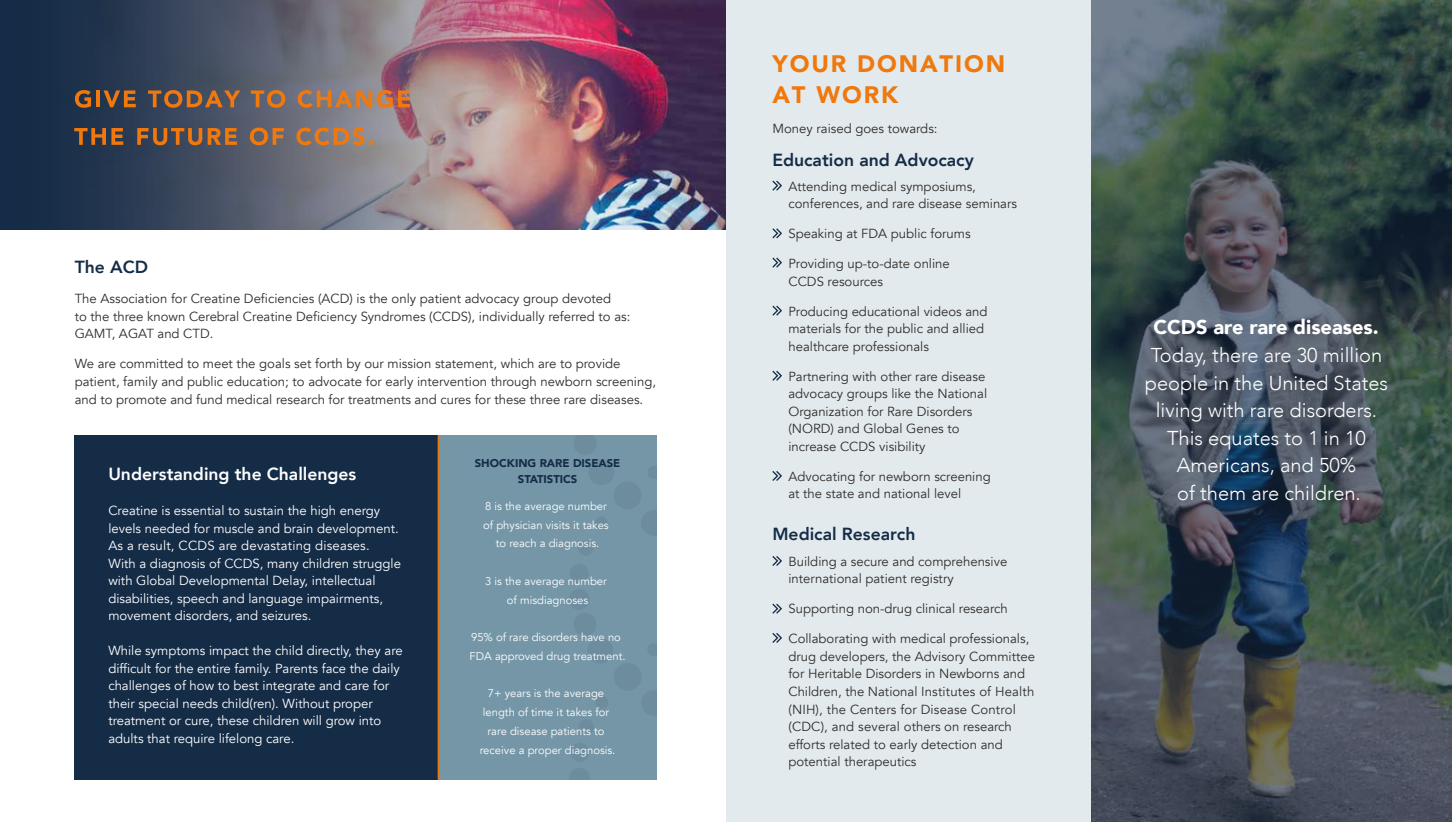
<style>
.page{position:relative;width:1452px;height:822px;background:#fff}
.page>*{position:absolute;margin:0;border:0;box-sizing:border-box;transform-origin:0 0}
.t1{font:900 23.75px/31.2px "Avenir";letter-spacing:.08em;color:#f0780c}
.t2{font:300 20px/27.5px "Avenir";color:#fff;text-align:center}
.t3{font:900 20px "Avenir";color:#fff}
.t4{font:800 17.5px "Avenir";color:#152c47}
.t5{font:800 17.5px "Avenir";color:#fff}
.t6{font:13.12px/17.5px "Avenir";color:#2f2d2c}
.t7{font:13.12px/17.5px "Avenir";color:#fff}
.t8{font:11.25px/18.8px "Avenir";color:#fff;text-align:center}
.t9{font:900 11.25px/16.2px "Avenir";color:#152c47;text-align:center}
</style>
<div class="page">
<img style="left:0;top:0;width:726px;height:230px">
<div style="left:75px;top:435px;width:363px;height:344px;background:#152c47"></div>
<div style="left:438px;top:435px;width:219px;height:344px;background:#7496a7"></div>
<hr style="left:437px;top:435px;width:2px;height:344px;background:#f0780c">
<div style="left:595px;top:516px;width:13px;height:13px;background:#6d8c9e;border-radius:7px"></div>
<div style="left:613px;top:662px;width:28px;height:28px;background:#6d8c9e;border-radius:14px"></div>
<div style="left:588px;top:459px;width:26px;height:26px;background:#6d8c9e;border-radius:50%"></div>
<div style="left:595px;top:695px;width:13px;height:13px;background:#6d8c9e;border-radius:7px"></div>
<svg style="left:75px;top:90px;width:16px;height:18px"></svg>
<hr style="left:96px;top:90px;width:4px;height:17px;background:#f0780c">
<svg style="left:103px;top:90px;width:33px;height:17px"></svg>
<svg style="left:148px;top:90px;width:92px;height:18px;background:#855c3e"></svg>
<svg style="left:251px;top:90px;width:34px;height:18px"></svg>
<svg style="left:298px;top:90px;width:112px;height:18px;background:#b47950"></svg>
<svg style="left:74px;top:128px;width:49px;height:17px"></svg>
<svg style="left:137px;top:128px;width:65px;height:17px"></svg>
<svg style="left:208px;top:128px;width:29px;height:17px"></svg>
<svg style="left:250px;top:127px;width:34px;height:18px"></svg>
<svg style="left:296px;top:127px;width:77px;height:18px"></svg>
<div style="left:726px;top:0;width:365px;height:821px;background:#e3eaed"></div>
<svg style="left:772px;top:181px;width:10px;height:9px"></svg>
<svg style="left:772px;top:228px;width:10px;height:10px"></svg>
<svg style="left:772px;top:257px;width:10px;height:10px"></svg>
<svg style="left:772px;top:305px;width:10px;height:10px"></svg>
<svg style="left:772px;top:370px;width:10px;height:10px"></svg>
<svg style="left:772px;top:471px;width:10px;height:9px"></svg>
<svg style="left:772px;top:556px;width:10px;height:9px"></svg>
<svg style="left:772px;top:603px;width:10px;height:10px"></svg>
<svg style="left:772px;top:633px;width:10px;height:9px"></svg>
<svg style="left:1091px;top:0;width:360px;height:821px;background:#404f52"></svg>
<h3 class="t4" style="left:75px;top:253px;width:75px">The ACD</h3>
<p class="t6" style="left:75px;top:290px;width:557px">The Association for Creatine Deficiencies (ACD) is the only patient advocacy group devoted<br>to the three known Cerebral Creatine Deficiency Syndromes (CCDS), individually referred to as:<br>GAMT, AGAT and CTD.</p>
<p class="t6" style="left:75px;top:355px;width:583px">We are committed to meet the goals set forth by our mission statement, which are to provide patient, family and public education; to advocate for early intervention through newborn screening, and to promote and fund medical research for treatments and cures for these three rare diseases.</p>
<h3 class="t5" style="left:108px;top:460px;width:249px">Understanding the Challenges</h3>
<p class="t7" style="left:108px;top:502px;width:294px">Creatine is essential to sustain the high energy levels needed for muscle and brain development.<br>As a result, CCDS are devastating diseases.<br>With a diagnosis of CCDS, many children struggle with Global Developmental Delay, intellectual disabilities, speech and language impairments, movement disorders, and seizures.</p>
<p class="t7" style="left:108px;top:642px;width:296px">While symptoms impact the child directly, they are difficult for the entire family. Parents face the daily challenges of how to best integrate and care for their special needs child(ren). Without proper treatment or cure, these children will grow into adults that require lifelong care.</p>
<p class="t9" style="left:475px;top:454px;width:147px">SHOCKING RARE DISEASE<br>STATISTICS</p>
<p class="t8" style="left:483px;top:496px;width:127px">8 is the average number of physician visits it takes to reach a diagnosis.</p>
<p class="t8" style="left:485px;top:571px;width:123px">3 is the average number of misdiagnoses</p>
<p class="t8" style="left:469px;top:628px;width:157px;text-align:left">95% of rare disorders have no<br>FDA approved drug treatment.</p>
<p class="t8" style="left:479px;top:684px;width:137px">7+ years is the average length of time it takes for rare disease patients to receive a proper diagnosis.</p>
<h1 class="t1" style="left:772px;top:47px;width:234px">YOUR DONATION<br>AT WORK</h1>
<p class="t6" style="left:772px;top:120px;width:167px">Money raised goes towards:</p>
<h3 class="t4" style="left:772px;top:146px;width:203px">Education and Advocacy</h3>
<p class="t6" style="left:788px;top:177px;width:230px">Attending medical symposiums, conferences, and rare disease seminars</p>
<p class="t6" style="left:788px;top:225px;width:184px">Speaking at FDA public forums</p>
<p class="t6" style="left:788px;top:255px;width:163px">Providing up-to-date online<br>CCDS resources</p>
<p class="t6" style="left:788px;top:302px;width:201px">Producing educational videos and materials for the public and allied healthcare professionals</p>
<p class="t6" style="left:788px;top:367px;width:200px">Partnering with other rare disease advocacy groups like the National<br>Organization for Rare Disorders (NORD) and Global Genes to increase CCDS visibility</p>
<p class="t6" style="left:788px;top:467px;width:204px">Advocating for newborn screening at the state and national level</p>
<h3 class="t4" style="left:772px;top:520px;width:144px">Medical Research</h3>
<p class="t6" style="left:788px;top:552px;width:220px">Building a secure and comprehensive international patient registry</p>
<p class="t6" style="left:788px;top:600px;width:221px">Supporting non-drug clinical research</p>
<p class="t6" style="left:788px;top:630px;width:248px">Collaborating with medical professionals, drug developers, the Advisory Committee for Heritable Disorders in Newborns and Children, the National Institutes of Health (NIH), the Centers for Disease Control (CDC), and several others on research efforts related to early detection and potential therapeutics</p>
<h2 class="t3" style="left:1153px;top:310px;width:227px">CCDS are rare diseases.</h2>
<h2 class="t2" style="left:1144px;top:341px;width:245px">Today, there are 30 million people in the United States living with rare disorders.<br>This equates to 1 in 10<br>Americans, and 50%<br>of them are children.</h2>
</div>
